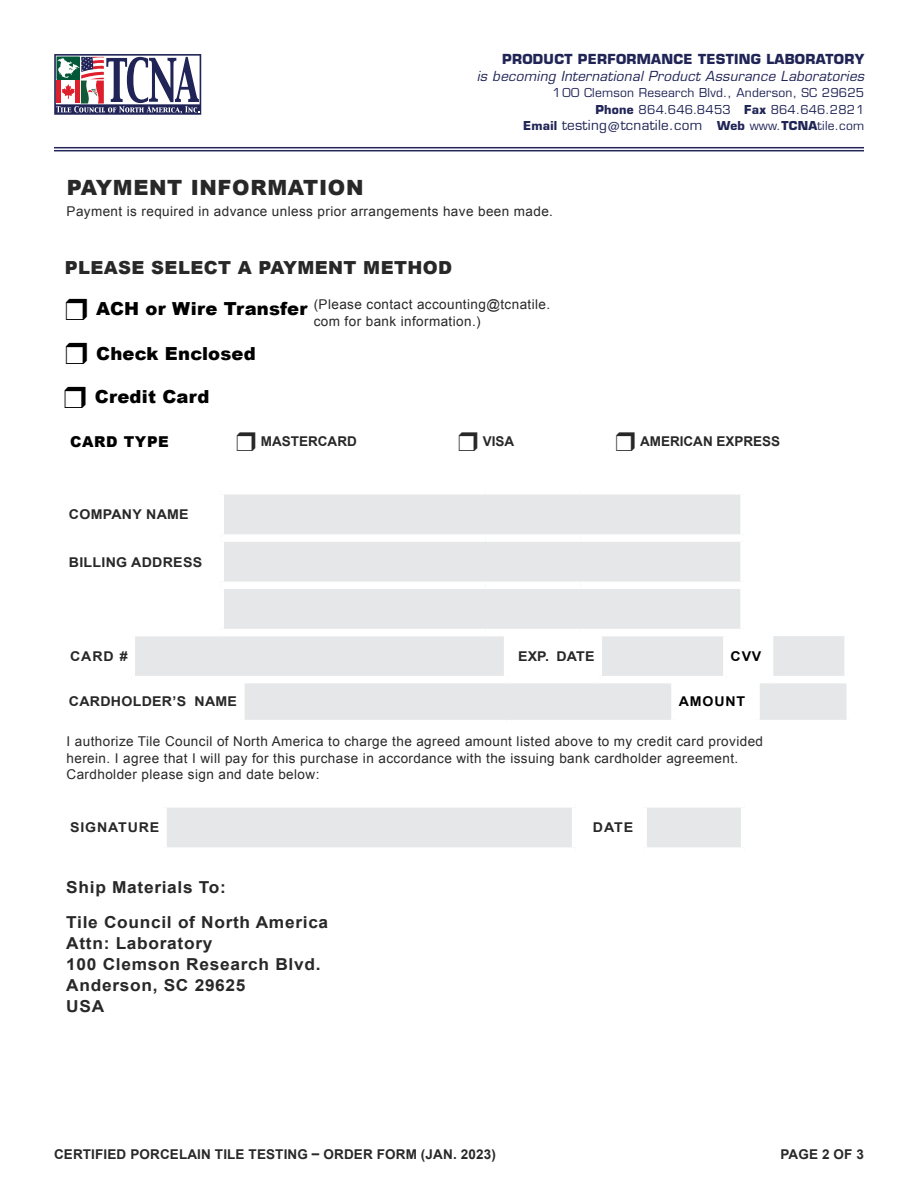
<style>
.page{position:relative;width:918px;height:1188px;background:#fff}
.page>*{position:absolute;margin:0;border:0;box-sizing:border-box;transform-origin:0 0}
.t1{font:900 21px "Arial";letter-spacing:.03em;color:#292829}
.t2{font:900 18px "Arial";letter-spacing:.02em;color:#292829}
.t3{font:900 18px "Arial";letter-spacing:.01em;color:#000}
.t4{font:700 16.5px/21px "Arial";letter-spacing:.04em;color:#292829;scale:1.05 1}
.t5{font:900 15px "Arial";letter-spacing:.04em;color:#000}
.t6{font:13.5px/16.5px "Arial";letter-spacing:.03em;color:#292829}
.t7{font:700 13.5px "Arial";letter-spacing:.02em;color:#292829;scale:1.05 1}
.t8{font:700 13.5px "Arial";letter-spacing:.01em;color:#292829}
.t9{font:italic 13.5px "Eurostile LT Std";letter-spacing:.02em;color:#212556}
.t10{font:13.5px "Eurostile LT Std";letter-spacing:.02em;color:#212556}
.t11{font:700 13.5px "Eurostile LT Std";letter-spacing:.02em;color:#212556}
.t12{font:700 13.5px "Arial";color:#292829}
.t13{font:700 13.5px "Arial";letter-spacing:.06em;color:#292829;scale:1.05 1}
.t14{font:700 13.5px "Arial";letter-spacing:.06em;color:#000;scale:1.05 1}
.t15{font:700 13.5px "Arial";letter-spacing:.02em;color:#292829}
.t16{font:12px/16.5px "Eurostile LT Std";letter-spacing:.02em;color:#212556;text-align:right}
.s1{font-weight:700}
.s2{font-style:inherit}
.s3{font-weight:700;font-size:12px}
.s4{font-size:12px}
.s5{color:#000}
.s6{font-weight:900;font-size:18px;color:#000}
</style>
<div class="page">
<svg style="left:167px;top:808px;width:574px;height:39px;background:#e8e9ea"></svg>
<div style="left:572px;top:808px;width:7px;height:39px;background:#fff"></div>
<div style="left:639px;top:808px;width:8px;height:39px;background:#fff"></div>
<div style="left:224px;top:495px;width:516px;height:134px;background:#e6e7e8"></div>
<div style="left:220px;top:534px;width:266px;height:8px;background:#fff"></div>
<div style="left:486px;top:534px;width:95px;height:8px;background:#fff"></div>
<div style="left:581px;top:534px;width:167px;height:8px;background:#fff"></div>
<div style="left:220px;top:582px;width:266px;height:7px;background:#fff"></div>
<div style="left:486px;top:582px;width:95px;height:7px;background:#fff"></div>
<div style="left:581px;top:582px;width:167px;height:7px;background:#fff"></div>
<svg style="left:135px;top:636px;width:712px;height:84px"></svg>
<hr style="left:54px;top:147px;width:810px;height:1px;background:#212557">
<hr style="left:54px;top:150px;width:810px;height:1px;background:#212557">
<svg style="left:54px;top:54px;width:147px;height:61px"></svg>
<h1 class="t1" style="left:67px;top:172px;width:298px">PAYMENT INFORMATION</h1>
<p class="t11" style="left:502px;top:51px;width:363px">PRODUCT PERFORMANCE TESTING LABORATORY</p>
<p class="t9" style="left:477px;top:68px;width:389px">is becoming International Product Assurance Laboratories</p>
<p class="t16" style="left:553px;top:85px;width:313px">1 00 Clemson Research Blvd., Anderson, SC 29625<br><span class="s1">Phone</span> <span class="s2">8</span>64.646.8453 <span class="s1">Fax</span> 864.646.282<span class="s2">1</span></p>
<p class="t10" style="left:523px;top:117px;width:343px"><span class="s3">Email</span> testing@tcnatile.com <span class="s3">Web</span> <span class="s4">www.</span><span class="s3">TCNA</span><span class="s4">tile.com</span></p>
<p class="t6" style="left:67px;top:203px;width:488px">Payment is required in advance unless prior arrangements have been made.</p>
<h2 class="t2" style="left:65px;top:255px;width:389px">PLEASE SELECT A PAYMENT METHOD</h2>
<p class="t6" style="left:314px;top:297px;width:238px;text-indent:-249px"><span class="s5">❒</span> <span class="s6">ACH or Wire Transfer</span> (Please contact accounting@tcnatile. com for bank information.)</p>
<h2 class="t3" style="left:65px;top:340px;width:192px">❒ Check Enclosed</h2>
<h2 class="t3" style="left:64px;top:384px;width:147px">❒ Credit Card</h2>
<p class="t5" style="left:70px;top:431px;width:100px">CARD TYPE</p>
<p class="t12" style="left:236px;top:433px;width:122px">❒ MASTERCARD</p>
<p class="t15" style="left:458px;top:433px;width:58px">❒ VISA</p>
<p class="t12" style="left:615px;top:433px;width:166px">❒ AMERICAN EXPRESS</p>
<p class="t7" style="left:69px;top:506px;width:116px">COMPANY NAME</p>
<p class="t7" style="left:69px;top:553px;width:129px">BILLING ADDRESS</p>
<p class="t7" style="left:70px;top:647px;width:56px">CARD #</p>
<p class="t7" style="left:518px;top:647px;width:74px">EXP. DATE</p>
<p class="t14" style="left:731px;top:647px;width:31px">CVV</p>
<p class="t7" style="left:69px;top:692px;width:162px">CARDHOLDER’S NAME</p>
<p class="t14" style="left:679px;top:692px;width:65px">AMOUNT</p>
<p class="t6" style="left:67px;top:734px;width:698px">I authorize Tile Council of North America to charge the agreed amount listed above to my credit card provided herein. I agree that I will pay for this purchase in accordance with the issuing bank cardholder agreement.<br>Cardholder please sign and date below:</p>
<p class="t13" style="left:70px;top:819px;width:86px">SIGNATURE</p>
<p class="t7" style="left:593px;top:819px;width:40px">DATE</p>
<p class="t4" style="left:66px;top:871px;width:251px;line-height:34.5px">Ship Materials To:<br>Tile Council of North America</p>
<p class="t4" style="left:66px;top:933px;width:244px">Attn: Laboratory<br>100 Clemson Research Blvd.<br>Anderson, SC 29625<br>USA</p>
<p class="t8" style="left:54px;top:1146px;width:443px">CERTIFIED PORCELAIN TILE TESTING <span class="s2">–</span> ORDER FORM (JAN. 2023)</p>
<p class="t8" style="left:780px;top:1146px;width:85px">PAGE 2 OF 3</p>
</div>
